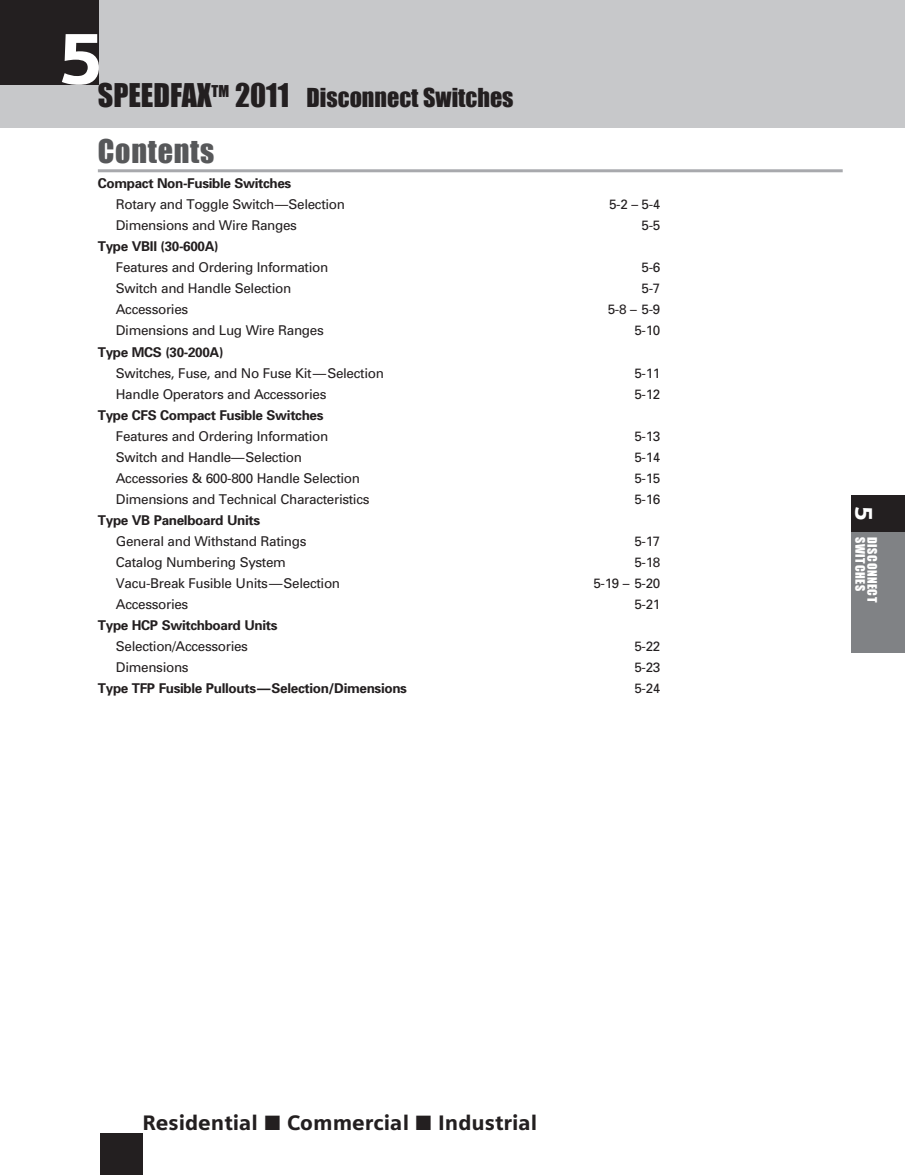
<style>
.page{position:relative;width:905px;height:1175px;background:#fff}
.page>*{position:absolute;margin:0;border:0;box-sizing:border-box;transform-origin:0 0}
.t1{font:30px "Impact";letter-spacing:.025em;color:#57585a}
.t2{font:24px "Impact";color:#231f20}
.t3{font:900 21px "Siemens Sans";color:#231f20}
.t4{font:13.5px "Univers";letter-spacing:-.025em;color:#231f20}
.t5{font:700 13.5px "Univers";letter-spacing:-.025em;color:#231f20}
.t6{font:12px "Impact";letter-spacing:.05em;color:#fff}
.s1{font-size:30px}
.s2{font-family:"European Pi Three";font-weight:400}
.s3{font-family:"Siemens Sans";font-weight:900;font-size:24px}
</style>
<div class="page">
<div style="left:0;top:0;width:904px;height:128px;background:#c7c8ca"></div>
<div style="left:850px;top:532px;width:54px;height:121px;background:#808285"></div>
<div style="left:850px;top:495px;width:54px;height:37px;background:#231f20"></div>
<div style="left:0;top:0;width:99px;height:85px;background:#231f20"></div>
<div style="left:100px;top:1133px;width:42px;height:41px;background:#231f20"></div>
<svg style="left:62px;top:34px;width:37px;height:51px"></svg>
<hr style="left:98px;top:169px;width:744px;height:3px;background:#a8a9ad">
<h2 class="t2" style="left:98px;top:83px;width:417px"><span class="s1">SPEEDFAX</span><sup>TM</sup> <span class="s1">2011</span> Disconnect Switches</h2>
<h1 class="t1" style="left:98px;top:132px;width:118px">Contents</h1>
<p class="t5" style="left:98px;top:175px;width:195px">Compact Non-Fusible Switches</p>
<p class="t4" style="left:116px;top:196px;width:231px">Rotary and Toggle Switch—Selection</p>
<p class="t4" style="left:609px;top:196px;width:53px">5-2 – 5-4</p>
<p class="t4" style="left:116px;top:217px;width:182px">Dimensions and Wire Ranges</p>
<p class="t4" style="left:641px;top:217px;width:20px">5-5</p>
<p class="t5" style="left:98px;top:238px;width:122px">Type VBII (30-600A)</p>
<p class="t4" style="left:116px;top:259px;width:214px">Features and Ordering Information</p>
<p class="t4" style="left:641px;top:259px;width:20px">5-6</p>
<p class="t4" style="left:116px;top:280px;width:177px">Switch and Handle Selection</p>
<p class="t4" style="left:641px;top:280px;width:20px">5-7</p>
<p class="t4" style="left:116px;top:301px;width:74px">Accessories</p>
<p class="t4" style="left:607px;top:301px;width:54px">5-8 – 5-9</p>
<p class="t4" style="left:116px;top:322px;width:209px">Dimensions and Lug Wire Ranges</p>
<p class="t4" style="left:634px;top:322px;width:28px">5-10</p>
<p class="t5" style="left:98px;top:343px;width:127px">Type MCS (30-200A)</p>
<p class="t4" style="left:116px;top:364px;width:269px">Switches, Fuse, and No Fuse Kit—Selection</p>
<p class="t4" style="left:634px;top:364px;width:28px">5-11</p>
<p class="t4" style="left:116px;top:385px;width:212px">Handle Operators and Accessories</p>
<p class="t4" style="left:634px;top:385px;width:28px">5-12</p>
<p class="t5" style="left:98px;top:406px;width:227px">Type CFS Compact Fusible Switches</p>
<p class="t4" style="left:116px;top:427px;width:214px">Features and Ordering Information</p>
<p class="t4" style="left:634px;top:427px;width:28px">5-13</p>
<p class="t4" style="left:116px;top:448px;width:188px">Switch and Handle—Selection</p>
<p class="t4" style="left:634px;top:448px;width:28px">5-14</p>
<p class="t4" style="left:116px;top:469px;width:246px">Accessories &amp; 600-800 Handle Selection</p>
<p class="t4" style="left:634px;top:469px;width:28px">5-15</p>
<p class="t4" style="left:116px;top:490px;width:255px">Dimensions and Technical Characteristics</p>
<p class="t4" style="left:634px;top:490px;width:28px">5-16</p>
<p class="t5" style="left:98px;top:511px;width:164px">Type VB Panelboard Units</p>
<p class="t4" style="left:116px;top:532px;width:192px">General and Withstand Ratings</p>
<p class="t4" style="left:634px;top:532px;width:28px">5-17</p>
<p class="t4" style="left:116px;top:553px;width:172px">Catalog Numbering System</p>
<p class="t4" style="left:634px;top:553px;width:28px">5-18</p>
<p class="t4" style="left:116px;top:574px;width:226px">Vacu-Break Fusible Units—Selection</p>
<p class="t4" style="left:593px;top:574px;width:69px">5-19 – 5-20</p>
<p class="t4" style="left:116px;top:595px;width:74px">Accessories</p>
<p class="t4" style="left:634px;top:595px;width:28px">5-21</p>
<p class="t5" style="left:98px;top:616px;width:181px">Type HCP Switchboard Units</p>
<p class="t4" style="left:116px;top:637px;width:134px">Selection/Accessories</p>
<p class="t4" style="left:634px;top:637px;width:28px">5-22</p>
<p class="t4" style="left:116px;top:658px;width:74px">Dimensions</p>
<p class="t4" style="left:634px;top:658px;width:28px">5-23</p>
<p class="t5" style="left:98px;top:679px;width:310px">Type TFP Fusible Pullouts—Selection/Dimensions</p>
<p class="t4" style="left:634px;top:679px;width:28px">5-24</p>
<h3 class="t3" style="left:142px;top:1111px;width:396px">Residential <span class="s2">L</span> Commercial <span class="s2">L</span> Industrial</h3>
<p class="t6" style="left:867px;top:506px;width:86px;rotate:90deg"><span class="s3">5</span> SWITCHES</p>
<p class="t6" style="left:879px;top:537px;width:67px;rotate:90deg">DISCONNECT</p>
</div>
